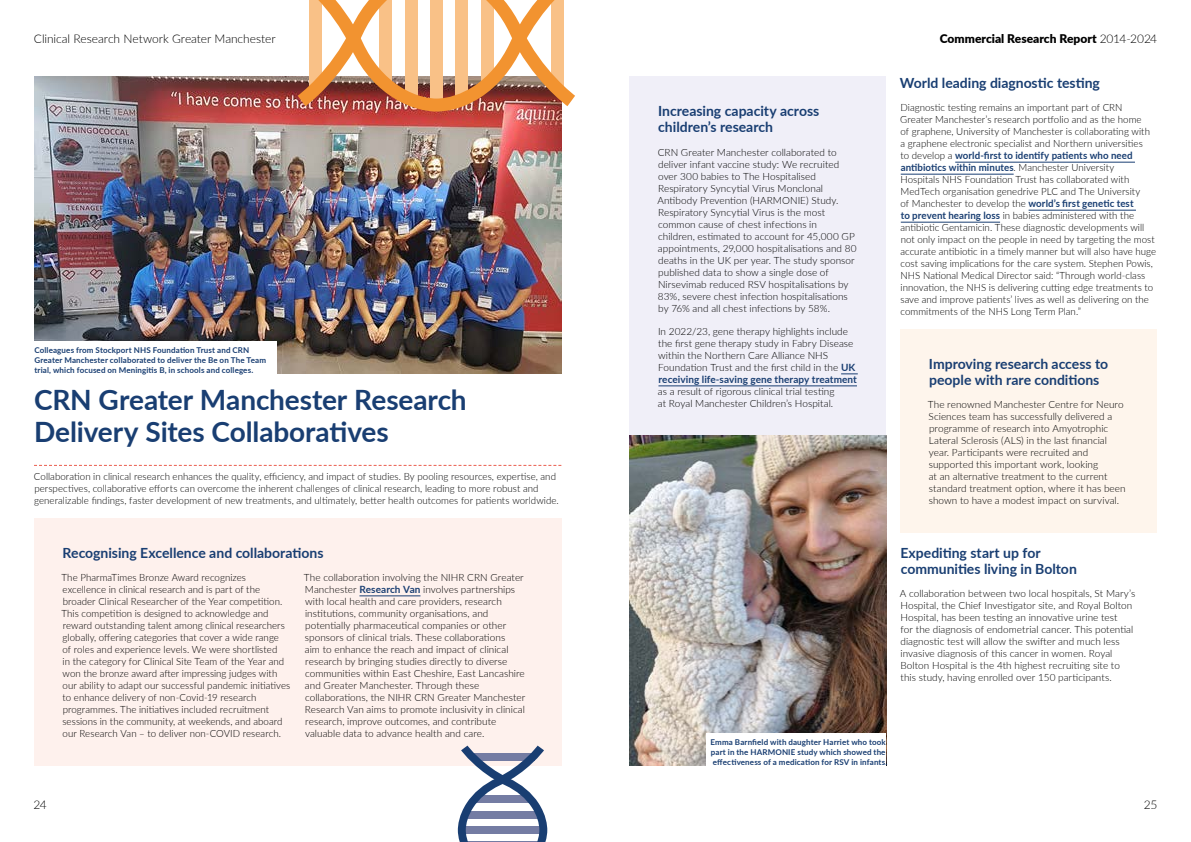
<style>
.page{position:relative;width:1191px;height:842px;background:#fff}
.page>*{position:absolute;margin:0;border:0;box-sizing:border-box;transform-origin:0 0}
.Main_Heading{font:700 28px/32px "Lato";letter-spacing:-.005em;color:#193e72}
.Body_Copy{font:700 14px/16px "Lato";color:#193e72}
.t1{font:300 12px "Lato";letter-spacing:-.005em;color:#000}
.t2{font:900 12px "Lato";color:#000}
.Body_Copy-2{font:300 10px/12px "Lato";letter-spacing:.005em;color:#000}
.Picture_Caption{font:700 8px/10px "Lato";letter-spacing:.015em;color:#193e72}
.s1{font-weight:300}
.s2{font-weight:700;color:#193e72}
</style>
<div class="page">
<svg style="left:34px;top:465px;width:527px;height:1px"></svg>
<div style="left:34px;top:518px;width:527px;height:247px;background:#fef1ed"></div>
<hr style="left:359px;top:596px;width:61px;height:1px;background:#193e72">
<div style="left:629px;top:77px;width:257px;height:358px;background:#f0eff8"></div>
<svg style="left:841px;top:374px;width:16px;height:1px"></svg>
<hr style="left:658px;top:386px;width:199px;height:1px;background:#193e72">
<img style="left:34px;top:77px;width:527px;height:296px">
<hr style="left:955px;top:162px;width:180px;height:1px;background:#193e72">
<hr style="left:900px;top:174px;width:113px;height:1px;background:#193e72">
<hr style="left:1028px;top:210px;width:108px;height:1px;background:#193e72">
<hr style="left:900px;top:222px;width:100px;height:1px;background:#193e72">
<img style="left:629px;top:435px;width:257px;height:330px">
<div style="left:900px;top:329px;width:257px;height:204px;background:#fef5ec"></div>
<svg style="left:458px;top:746px;width:89px;height:96px"></svg>
<svg style="left:298px;top:0;width:277px;height:112px"></svg>
<div style="left:34px;top:341px;width:243px;height:32px;background:#fff"></div>
<div style="left:706px;top:733px;width:180px;height:32px;background:#fff"></div>
<p class="t1" style="left:34px;top:30px;width:243px">Clinical Research Network Greater Manchester</p>
<p class="t2" style="left:939px;top:30px;width:219px">Commercial Research Report <span class="s1">2014-2024</span></p>
<p class="Picture_Caption" style="left:34px;top:345px;width:233px">Colleagues from Stockport NHS Foundation Trust and CRN<br>Greater Manchester collaborated to deliver the Be on The Team trial, which focused on Meningitis B, in schools and colleges.</p>
<h2 class="Main_Heading" style="left:34px;top:383px;width:434px">CRN Greater Manchester Research<br>Delivery Sites Collaboratives</h2>
<p class="Body_Copy-2" style="left:34px;top:470px;width:526px">Collaboration in clinical research enhances the quality, efficiency, and impact of studies. By pooling resources, expertise, and perspectives, collaborative efforts can overcome the inherent challenges of clinical research, leading to more robust and generalizable findings, faster development of new treatments, and ultimately, better health outcomes for patients worldwide.</p>
<p class="Body_Copy" style="left:62px;top:544px;width:263px">Recognising Excellence and collaborations</p>
<p class="Body_Copy-2" style="left:62px;top:571px;width:230px">The PharmaTimes Bronze Award recognizes excellence in clinical research and is part of the broader Clinical Researcher of the Year competition.<br>This competition is designed to acknowledge and reward outstanding talent among clinical researchers globally, offering categories that cover a wide range<br>of roles and experience levels. We were shortlisted<br>in the category for Clinical Site Team of the Year and won the bronze award after impressing judges with our ability to adapt our successful pandemic initiatives to enhance delivery of non-Covid-19 research programmes. The initiatives included recruitment sessions in the community, at weekends, and aboard our Research Van – to deliver non-COVID research.</p>
<p class="Body_Copy-2" style="left:304px;top:571px;width:223px">The collaboration involving the NIHR CRN Greater Manchester <span class="s2">Research Van</span> involves partnerships with local health and care providers, research institutions, community organisations, and potentially pharmaceutical companies or other sponsors of clinical trials. These collaborations<br>aim to enhance the reach and impact of clinical research by bringing studies directly to diverse communities within East Cheshire, East Lancashire and Greater Manchester. Through these collaborations, the NIHR CRN Greater Manchester Research Van aims to promote inclusivity in clinical research, improve outcomes, and contribute valuable data to advance health and care.</p>
<p class="t1" style="left:33px;top:796px;width:15px">24</p>
<p class="Body_Copy" style="left:658px;top:102px;width:163px">Increasing capacity across children’s research</p>
<p class="Body_Copy-2" style="left:657px;top:146px;width:201px">CRN Greater Manchester collaborated to deliver infant vaccine study: We recruited over 300 babies to The Hospitalised Respiratory Syncytial Virus Monclonal Antibody Prevention (HARMONIE) Study.<br>Respiratory Syncytial Virus is the most common cause of chest infections in<br>children, estimated to account for 45,000 GP appointments, 29,000 hospitalisations and 80 deaths in the UK per year. The study sponsor published data to show a single dose of Nirsevimab reduced RSV hospitalisations by 83%, severe chest infection hospitalisations by 76% and all chest infections by 58%.</p>
<p class="Body_Copy-2" style="left:658px;top:325px;width:200px">In 2022/23, gene therapy highlights include the first gene therapy study in Fabry Disease within the Northern Care Alliance NHS Foundation Trust and the first child in the <span class="s2">UK receiving life-saving gene therapy treatment </span>as a result of rigorous clinical trial testing<br>at Royal Manchester Children’s Hospital.</p>
<p class="Body_Copy" style="left:899px;top:74px;width:202px">World leading diagnostic testing</p>
<p class="Body_Copy-2" style="left:900px;top:101px;width:257px">Diagnostic testing remains an important part of CRN Greater Manchester’s research portfolio and as the home<br>of graphene, University of Manchester is collaborating with a graphene electronic specialist and Northern universities<br>to develop a <span class="s2">world-first to identify patients who need antibiotics within minutes</span>. Manchester University<br>Hospitals NHS Foundation Trust has collaborated with MedTech organisation genedrive PLC and The University<br>of Manchester to develop the <span class="s2">world’s first genetic test<br>to prevent hearing loss</span> in babies administered with the antibiotic Gentamicin. These diagnostic developments will not only impact on the people in need by targeting the most accurate antibiotic in a timely manner but will also have huge cost saving implications for the care system. Stephen Powis, NHS National Medical Director said: “Through world-class innovation, the NHS is delivering cutting edge treatments to save and improve patients’ lives as well as delivering on the commitments of the NHS Long Term Plan.”</p>
<p class="Body_Copy" style="left:929px;top:355px;width:181px">Improving research access to people with rare conditions</p>
<p class="Body_Copy-2" style="left:927px;top:398px;width:199px">The renowned Manchester Centre for Neuro Sciences team has successfully delivered a programme of research into Amyotrophic Lateral Sclerosis (ALS) in the last financial year. Participants were recruited and supported this important work, looking<br>at an alternative treatment to the current standard treatment option, where it has been shown to have a modest impact on survival.</p>
<p class="Body_Copy" style="left:900px;top:544px;width:178px">Expediting start up for communities living in Bolton</p>
<p class="Body_Copy-2" style="left:899px;top:587px;width:237px">A collaboration between two local hospitals, St Mary’s Hospital, the Chief Investigator site, and Royal Bolton Hospital, has been testing an innovative urine test<br>for the diagnosis of endometrial cancer. This potential diagnostic test will allow the swifter and much less invasive diagnosis of this cancer in women. Royal Bolton Hospital is the 4th highest recruiting site to this study, having enrolled over 150 participants.</p>
<p class="Picture_Caption" style="left:710px;top:737px;width:178px">Emma Barnfield with daughter Harriet who took part in the HARMONIE study which showed the effectiveness of a medication for RSV in infants.</p>
<p class="t1" style="left:1143px;top:796px;width:15px">25</p>
</div>
